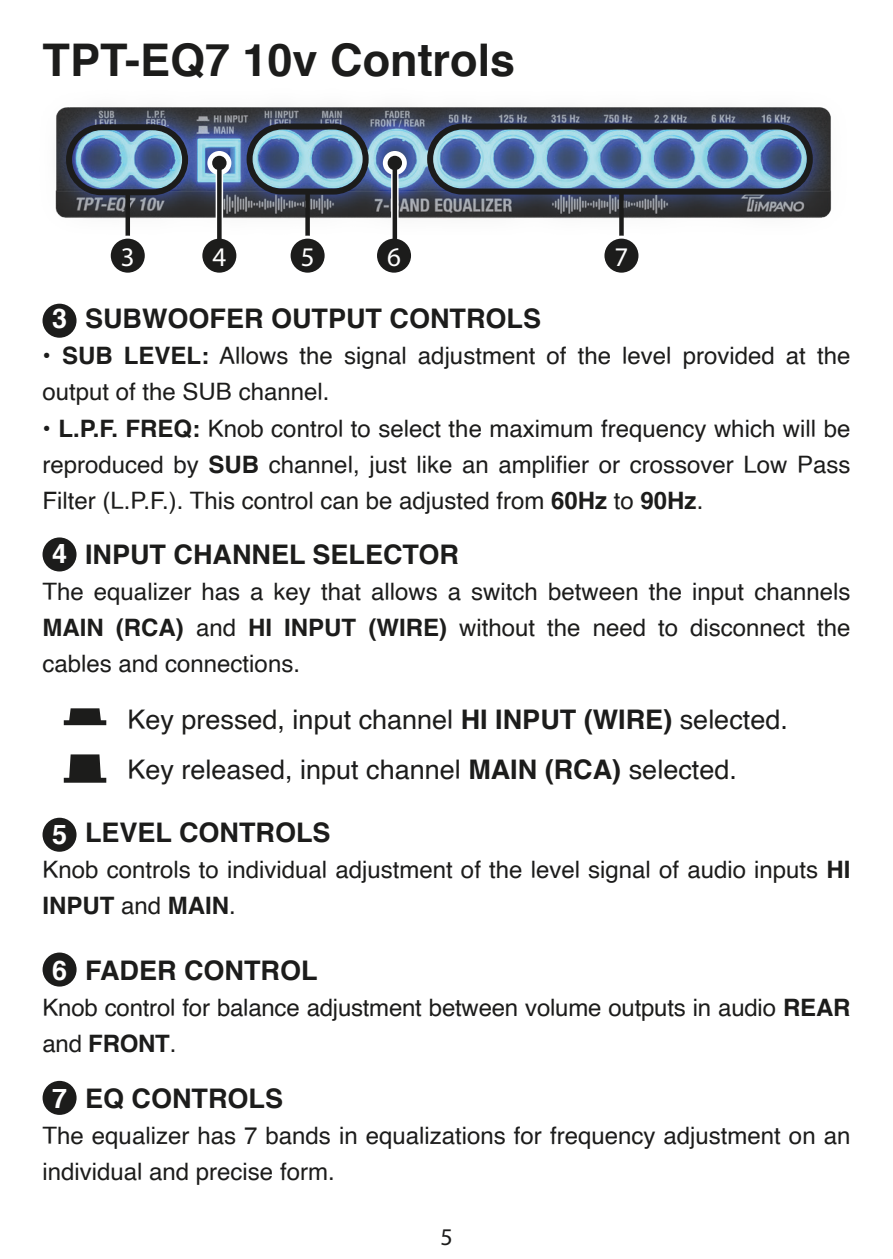
<style>
.page{position:relative;width:893px;height:1259px;background:#fff}
.page>*{position:absolute;margin:0;border:0;box-sizing:border-box;transform-origin:0 0}
.t1{font:700 45px "Helvetica";color:#1c1c1b}
.t2{font:27px "Helvetica";color:#1c1c1b}
.t3{font:700 27px "Helvetica";color:#1c1c1b}
.t4{font:700 27px "Helvetica";color:#fff}
.t5{font:27px "Myriad Pro";color:#fff}
.t6{font:24px/36px "Helvetica";color:#1c1c1b}
.t7{font:24px "Myriad Pro";color:#1c1c1b}
.s1{font-weight:700}
</style>
<div class="page">
<img style="left:42px;top:107px;width:790px;height:231px">
<div style="left:43px;top:304px;width:34px;height:34px;background:#1c1c1b;border-radius:50%"></div>
<div style="left:43px;top:537px;width:34px;height:34px;background:#1c1c1b;border-radius:50%"></div>
<div style="left:43px;top:817px;width:34px;height:34px;background:#1c1c1b;border-radius:50%"></div>
<div style="left:43px;top:952px;width:34px;height:34px;background:#1c1c1b;border-radius:50%"></div>
<div style="left:66px;top:124px;width:122px;height:71px;border:6px solid #1c1c1b;border-radius:33px"></div>
<div style="left:619px;top:190px;width:5px;height:49px;background:#1c1c1b"></div>
<div style="left:305px;top:192px;width:5px;height:47px;background:#1c1c1b"></div>
<hr style="left:126px;top:192px;width:4px;height:47px;background:#1c1c1b">
<div style="left:216px;top:163px;width:7px;height:76px;background:#fff"></div>
<div style="left:207px;top:151px;width:24px;height:24px;background:#fff;border-radius:50%"></div>
<svg style="left:391px;top:174px;width:8px;height:63px"></svg>
<svg style="left:383px;top:151px;width:24px;height:24px"></svg>
<div style="left:109px;top:237px;width:37px;height:37px;background:#1c1c1b;border-radius:50%"></div>
<div style="left:108px;top:236px;width:40px;height:40px;border:3px solid #fff;border-radius:50%"></div>
<div style="left:201px;top:237px;width:37px;height:37px;background:#1c1c1b;border-radius:50%"></div>
<div style="left:199px;top:236px;width:40px;height:40px;border:3px solid #fff;border-radius:50%"></div>
<div style="left:289px;top:237px;width:37px;height:37px;background:#1c1c1b;border-radius:50%"></div>
<div style="left:288px;top:236px;width:40px;height:40px;border:3px solid #fff;border-radius:50%"></div>
<div style="left:375px;top:237px;width:38px;height:37px;background:#1c1c1b;border-radius:50%"></div>
<div style="left:374px;top:236px;width:40px;height:40px;border:3px solid #fff;border-radius:50%"></div>
<div style="left:603px;top:237px;width:37px;height:37px;background:#1c1c1b;border-radius:50%"></div>
<div style="left:601px;top:236px;width:40px;height:40px;border:3px solid #fff;border-radius:50%"></div>
<svg style="left:64px;top:754px;width:42px;height:28px"></svg>
<svg style="left:64px;top:708px;width:42px;height:17px"></svg>
<div style="left:247px;top:124px;width:122px;height:71px;border:6px solid #1c1c1b;border-radius:33px"></div>
<div style="left:217px;top:163px;width:5px;height:76px;background:#1c1c1b"></div>
<div style="left:212px;top:156px;width:15px;height:14px;background:#1c1c1b;border-radius:50%"></div>
<hr style="left:393px;top:163px;width:4px;height:76px;background:#1c1c1b">
<div style="left:388px;top:156px;width:14px;height:14px;background:#1c1c1b;border-radius:50%"></div>
<div style="left:43px;top:1081px;width:34px;height:34px;background:#1c1c1b;border-radius:50%"></div>
<div style="left:427px;top:124px;width:386px;height:71px;border:6px solid #1c1c1b;border-radius:33px"></div>
<p class="t1" style="left:43px;top:24px;width:474px">TPT-EQ7 10v Controls</p>
<p class="t5" style="left:121px;top:241px;width:15px">3</p>
<p class="t5" style="left:212px;top:241px;width:15px">4</p>
<p class="t5" style="left:301px;top:241px;width:15px">5</p>
<p class="t5" style="left:387px;top:241px;width:15px">6</p>
<p class="t5" style="left:614px;top:241px;width:15px">7</p>
<p class="t3" style="left:85px;top:297px;width:457px">SUBWOOFER OUTPUT CONTROLS</p>
<p class="t6" style="left:43px;top:339px;width:809px"><span class="s1">• SUB LEVEL:</span> Allows the signal adjustment of the level provided at the output of the SUB channel.</p>
<p class="t6" style="left:43px;top:411px;width:809px;text-align:justify"><span class="s1">• L.P.F. FREQ:</span> Knob control to select the maximum frequency which will be reproduced by <span class="s1">SUB</span> channel, just like an amplifier or crossover Low Pass Filter (L.P.F.). This control can be adjusted from <span class="s1">60Hz</span> to <span class="s1">90Hz</span>.</p>
<p class="t3" style="left:85px;top:533px;width:376px">INPUT CHANNEL SELECTOR</p>
<p class="t6" style="left:43px;top:575px;width:809px;text-align:justify">The equalizer has a key that allows a switch between the input channels <span class="s1">MAIN (RCA)</span> and <span class="s1">HI INPUT (WIRE)</span> without the need to disconnect the cables and connections.</p>
<p class="t2" style="left:128px;top:698px;width:662px">Key pressed, input channel <span class="s1">HI INPUT (WIRE)</span> selected.</p>
<p class="t2" style="left:128px;top:748px;width:611px">Key released, input channel <span class="s1">MAIN (RCA)</span> selected.</p>
<p class="t3" style="left:85px;top:810px;width:247px">LEVEL CONTROLS</p>
<p class="t6" style="left:43px;top:852px;width:809px">Knob controls to individual adjustment of the level signal of audio inputs <span class="s1">HI<br>INPUT</span> and <span class="s1">MAIN</span>.</p>
<p class="t4" style="left:52px;top:297px;width:17px">3</p>
<p class="t4" style="left:52px;top:531px;width:17px">4</p>
<p class="t4" style="left:52px;top:812px;width:17px">5</p>
<p class="t3" style="left:85px;top:948px;width:234px">FADER CONTROL</p>
<p class="t6" style="left:43px;top:990px;width:809px">Knob control for balance adjustment between volume outputs in audio <span class="s1">REAR </span>and <span class="s1">FRONT</span>.</p>
<p class="t4" style="left:52px;top:948px;width:17px">6</p>
<p class="t3" style="left:85px;top:1076px;width:200px">EQ CONTROLS</p>
<p class="t6" style="left:43px;top:1118px;width:809px">The equalizer has 7 bands in equalizations for frequency adjustment on an individual and precise form.</p>
<p class="t4" style="left:52px;top:1076px;width:17px">7</p>
<p class="t7" style="left:440px;top:1222px;width:14px">5</p>
</div>
